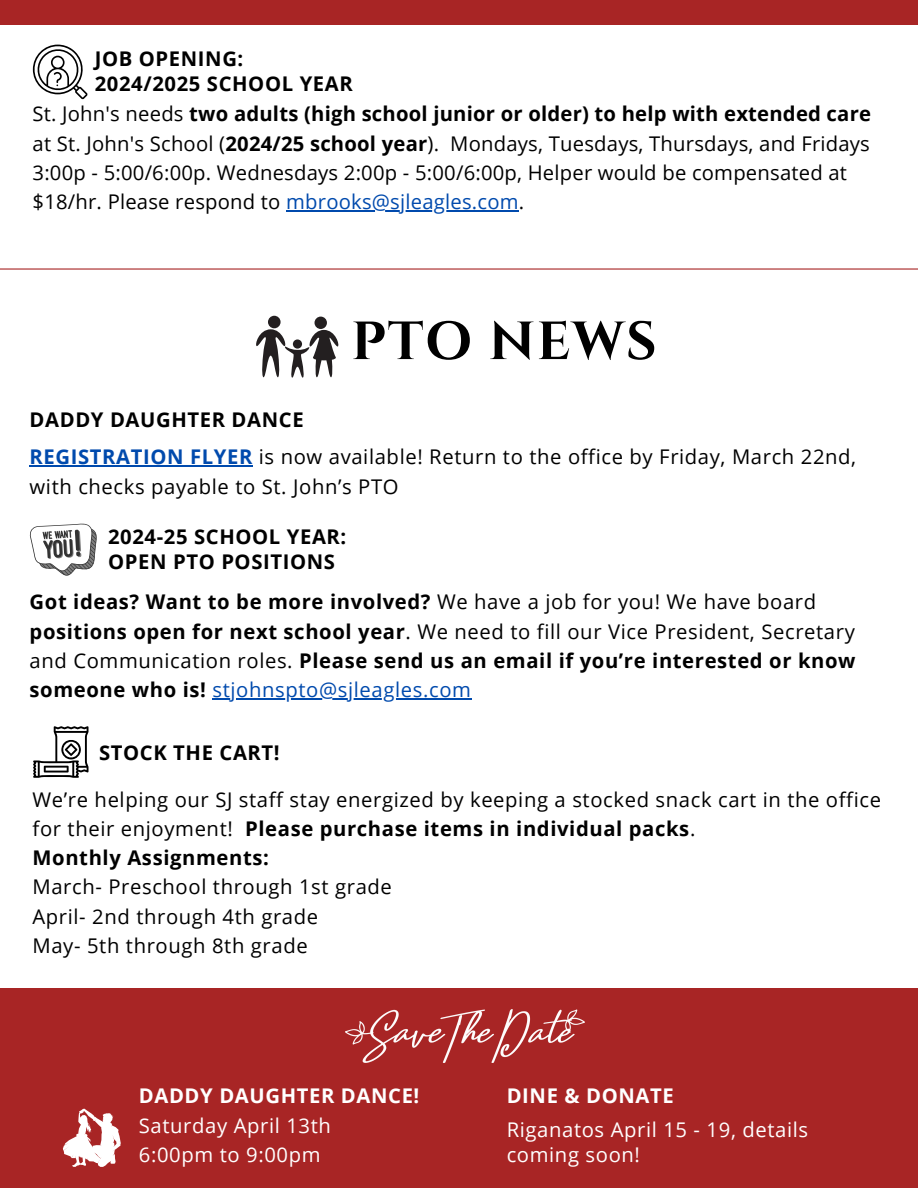
<style>
.page{position:relative;width:918px;height:1188px;background:#fff}
.page>*{position:absolute;margin:0;border:0;box-sizing:border-box;transform-origin:0 0}
.t1{font:700 53.55px "Cinzel";letter-spacing:.03em;color:#000}
.t2{font:700 20.25px/29.2px "Open Sans";letter-spacing:.03em;color:#000}
.t3{font:20.25px/29.2px "Open Sans";letter-spacing:.03em;color:#000}
.t4{font:20.25px/29.2px "Open Sans";letter-spacing:.01em;color:#000}
.t5{font:20.25px/29.2px "Open Sans";letter-spacing:.03em;color:#fff}
.t6{font:700 20.25px "Open Sans";letter-spacing:.03em;color:#fff}
.s1{font-weight:700}
.s2{color:#004aad}
.s3{font-weight:700;color:#004aad}
.s4{font-weight:400}
.s5{font-weight:400;color:#004aad}
</style>
<div class="page">
<div style="left:0;top:0;width:918px;height:25px;background:#a82525"></div>
<div style="left:268px;top:316px;width:13px;height:12px;background:#231f20;border-radius:50%"></div>
<div style="left:315px;top:317px;width:12px;height:12px;background:#231f20;border-radius:50%"></div>
<svg style="left:256px;top:329px;width:83px;height:49px"></svg>
<svg style="left:33px;top:726px;width:56px;height:52px"></svg>
<div style="left:0;top:988px;width:918px;height:200px;background:#a82525"></div>
<svg style="left:63px;top:1109px;width:57px;height:58px"></svg>
<img style="left:346px;top:1010px;width:238px;height:52px">
<svg style="left:30px;top:523px;width:67px;height:53px"></svg>
<hr style="left:213px;top:698px;width:259px;height:1px;background:#004aad">
<hr style="left:30px;top:465px;width:223px;height:2px;background:#004aad">
<hr style="left:0;top:268px;width:918px;height:2px;background:#a82525">
<svg style="left:33px;top:44px;width:55px;height:55px"></svg>
<hr style="left:286px;top:210px;width:233px;height:1px;background:#004aad">
<p class="t2" style="left:95px;top:46px;width:260px;line-height:24.8px">JOB OPENING:<br>2024/2025 SCHOOL YEAR</p>
<p class="t4" style="left:33px;top:99px;width:840px">St. John's needs <span class="s1">two adults (high school junior or older) to help with extended care </span>at St. John's School (<span class="s1">2024/25 school year</span>). Mondays, Tuesdays, Thursdays, and Fridays 3:00p - 5:00/6:00p. Wednesdays 2:00p - 5:00/6:00p, Helper would be compensated at $18/hr. Please respond to <span class="s2">mbrooks@sjleagles.com</span>.</p>
<p class="t2" style="left:30px;top:404px;width:276px">DADDY DAUGHTER DANCE</p>
<h1 class="t1" style="left:351px;top:307px;width:307px">PTO NEWS</h1>
<p class="t3" style="left:30px;top:442px;width:828px"><span class="s3">REGISTRATION FLYER</span> is now available! Return to the office by Friday, March 22nd, with checks payable to St. John’s PTO</p>
<p class="t2" style="left:108px;top:524px;width:240px;line-height:24.8px">2024-25 SCHOOL YEAR:<br>OPEN PTO POSITIONS</p>
<p class="t2" style="left:30px;top:587px;width:827px">Got ideas? Want to be more involved? <span class="s4">We have a job for you! We have board </span>positions open for next school year<span class="s4">. We need to fill our Vice President, Secretary and Communication roles.</span> Please send us an email if you’re interested or know someone who is! <span class="s5">stjohnspto@sjleagles.com</span></p>
<p class="t2" style="left:99px;top:737px;width:182px">STOCK THE CART!</p>
<p class="t3" style="left:33px;top:784px;width:850px">We’re helping our SJ staff stay energized by keeping a stocked snack cart in the office for their enjoyment! <span class="s1">Please purchase items in individual packs</span>.<br><span class="s1">Monthly Assignments:</span></p>
<p class="t3" style="left:33px;top:872px;width:361px">March- Preschool through 1st grade<br>April- 2nd through 4th grade<br>May- 5th through 8th grade</p>
<p class="t6" style="left:139px;top:1082px;width:282px">DADDY DAUGHTER DANCE!</p>
<p class="t5" style="left:139px;top:1110px;width:194px">Saturday April 13th<br>6:00pm to 9:00pm</p>
<p class="t6" style="left:507px;top:1082px;width:169px">DINE &amp; DONATE</p>
<p class="t5" style="left:507px;top:1117px;width:303px;line-height:24.8px">Riganatos April 15 - 19, details coming soon!</p>
</div>
